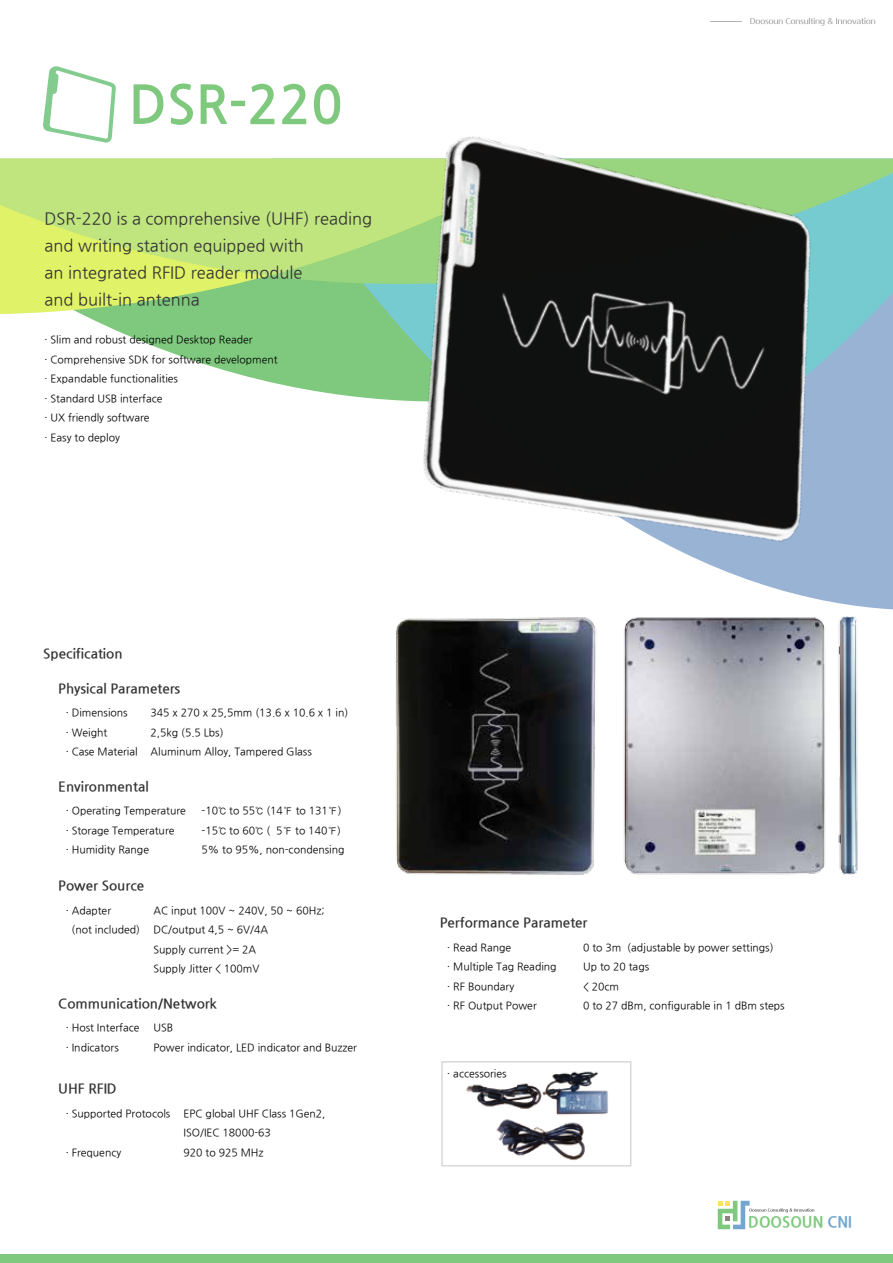
<style>
.page{position:relative;width:893px;height:1263px;background:#fff}
.page>*{position:absolute;margin:0;border:0;box-sizing:border-box;transform-origin:0 0}
.t1{font:700 52.5px "Nanum Gothic";color:#7fc97e}
.t2{font:16.5px/27px "Nanum Gothic";color:#333}
.t3{font:800 15.6px "Nanum Gothic";color:#7fc97e;scale:.95 1}
.t4{font:700 13.5px "Nanum Gothic";color:#333}
.t5{font:10.5px/19.5px "Nanum Gothic";color:#000}
.s1{color:#75a7ce}
</style>
<div class="page">
<img style="left:466px;top:1071px;width:142px;height:90px">
<svg style="left:0;top:314px;width:272px;height:69px"></svg>
<svg style="left:272px;top:314px;width:68px;height:81px;background:#88cc87"></svg>
<svg style="left:0;top:276px;width:340px;height:38px;background:#b1de73"></svg>
<svg style="left:0;top:159px;width:340px;height:117px;background:#c5e679"></svg>
<svg style="left:750px;top:18px;width:125px;height:8px"></svg>
<hr style="left:710px;top:21px;width:31px;height:1px;background:#b3b3b3">
<svg style="left:718px;top:1201px;width:96px;height:28px"></svg>
<div style="left:0;top:1254px;width:893px;height:9px;background:#7fc97e"></div>
<img style="left:623px;top:617px;width:202px;height:258px">
<img style="left:838px;top:616px;width:20px;height:259px">
<div style="left:441px;top:1061px;width:190px;height:105px;border:2px solid #d8d8d8"></div>
<svg style="left:43px;top:66px;width:73px;height:77px"></svg>
<img style="left:340px;top:136px;width:553px;height:469px">
<img style="left:383px;top:597px;width:226px;height:278px">
<h1 class="t1" style="left:129px;top:79px;width:215px">DSR-220</h1>
<h2 class="t2" style="left:45px;top:205px;width:329px">DSR-220 is a comprehensive (UHF) reading and writing station equipped with<br>an integrated RFID reader module<br>and built-in antenna</h2>
<p class="t5" style="left:45px;top:330px;width:235px">· Slim and robust designed Desktop Reader<br>· Comprehensive SDK for software development · Expandable functionalities<br>· Standard USB interface<br>· UX friendly software<br>· Easy to deploy</p>
<p class="t4" style="left:43px;top:647px;width:81px">Specification</p>
<p class="t4" style="left:58px;top:682px;width:124px">Physical Parameters</p>
<p class="t5" style="left:66px;top:703px;width:73px">· Dimensions<br>· Weight<br>· Case Material</p>
<p class="t5" style="left:151px;top:703px;width:199px">345 x 270 x 25,5mm (13.6 x 10.6 x 1 in)<br>2,5kg (5.5 Lbs)<br>Aluminum Alloy, Tampered Glass</p>
<p class="t4" style="left:58px;top:780px;width:92px">Environmental</p>
<p class="t5" style="left:66px;top:801px;width:122px">· Operating Temperature · Storage Temperature<br>· Humidity Range</p>
<p class="t5" style="left:202px;top:801px;width:145px">-10℃ to 55℃ (14℉ to 131℉) -15℃ to 60℃ ( 5℉ to 140℉)<br>5% to 95%, non-condensing</p>
<p class="t4" style="left:58px;top:879px;width:87px">Power Source</p>
<p class="t5" style="left:72px;top:901px;width:70px;text-indent:-6px">· Adapter<br>(not included)</p>
<p class="t5" style="left:154px;top:901px;width:173px">AC input 100V ~ 240V, 50 ~ 60Hz;<br>DC/output 4,5 ~ 6V/4A<br>Supply current &gt;= 2A<br>Supply Jitter &lt; 100mV</p>
<p class="t4" style="left:58px;top:997px;width:160px">Communication/Network</p>
<p class="t5" style="left:66px;top:1018px;width:75px">· Host Interface · Indicators</p>
<p class="t5" style="left:154px;top:1018px;width:205px">USB<br>Power indicator, LED indicator and Buzzer</p>
<p class="t4" style="left:58px;top:1082px;width:60px">UHF RFID</p>
<p class="t5" style="left:66px;top:1104px;width:106px">· Supported Protocols</p>
<p class="t5" style="left:66px;top:1143px;width:57px">· Frequency</p>
<p class="t5" style="left:184px;top:1104px;width:143px">EPC global UHF Class 1Gen2,<br>ISO/IEC 18000-63<br>920 to 925 MHz</p>
<p class="t4" style="left:440px;top:916px;width:149px">Performance Parameter</p>
<p class="t5" style="left:447px;top:938px;width:111px">· Read Range<br>· Multiple Tag Reading · RF Boundary<br>· RF Output Power</p>
<p class="t5" style="left:447px;top:1064px;width:61px">· accessories</p>
<p class="t5" style="left:583px;top:938px;width:203px">0 to 3m (adjustable by power settings)<br>Up to 20 tags<br>&lt; 20cm<br>0 to 27 dBm, configurable in 1 dBm steps</p>
<h3 class="t3" style="left:748px;top:1214px;width:111px">DOOSOUN <span class="s1">CNI</span></h3>
</div>
